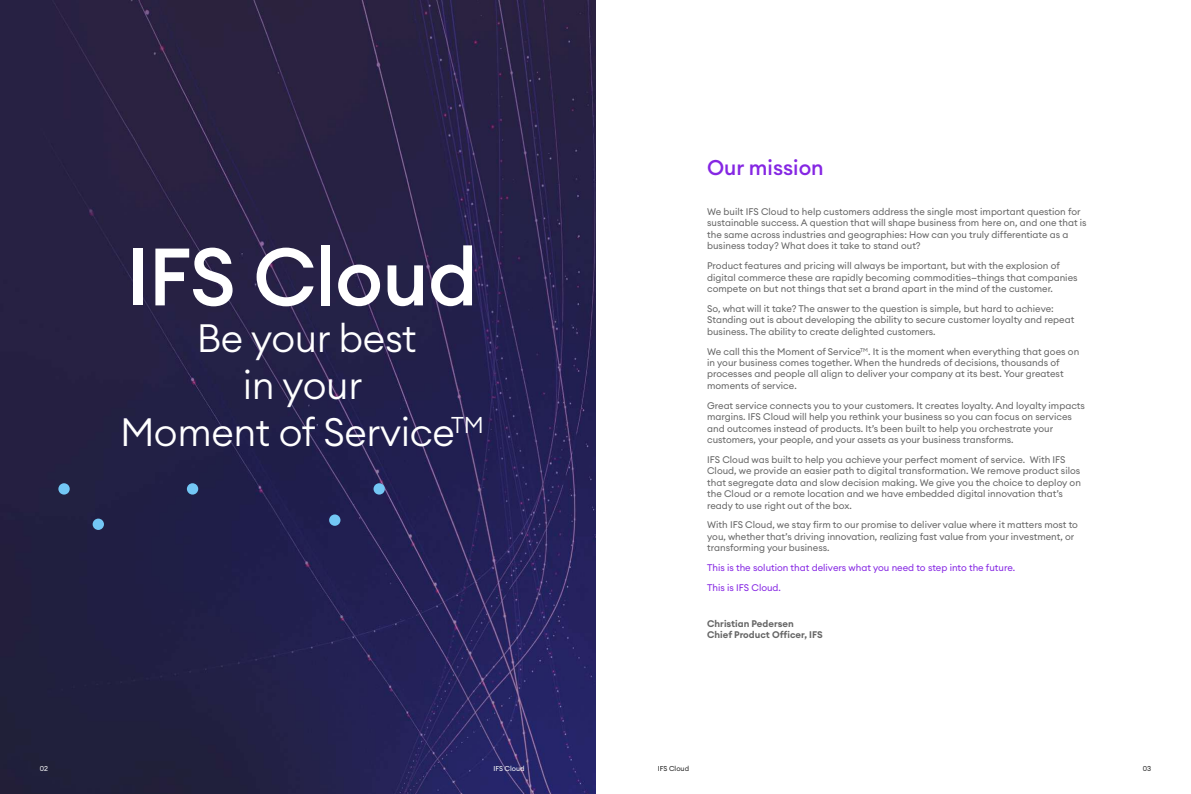
<style>
.page{position:relative;width:1191px;height:794px;background:#fff}
.page>*{position:absolute;margin:0;border:0;box-sizing:border-box;transform-origin:0 0}
.t1{font:500 80px "Euclid Circular A";letter-spacing:-.01em;color:#fff}
.t2{font:300 39px/46.8px "Euclid Circular A";letter-spacing:-.01em;color:#fff;text-align:center}
.t3{font:500 21px "Euclid Circular A";color:#8526e3}
.t4{font:9.5px/11.4px "Euclid Circular A";color:#656565}
.t5{font:9.5px/19.9px "Euclid Circular A";color:#8526e3}
.t6{font:600 9.5px/10.5px "Euclid Circular A";color:#656565}
.t7{font:7px "Euclid Circular A";color:#fff}
.t8{font:7px "Euclid Circular A";color:#232323}
</style>
<div class="page">
<img style="left:0;top:0;width:595px;height:794px">
<div style="left:58px;top:483px;width:12px;height:11px;background:#73c7f5;border-radius:50%"></div>
<div style="left:187px;top:483px;width:11px;height:11px;background:#73c7f5;border-radius:50%"></div>
<div style="left:373px;top:483px;width:12px;height:11px;background:#73c7f5;border-radius:50%"></div>
<div style="left:329px;top:514px;width:11px;height:12px;background:#73c7f5;border-radius:50%"></div>
<div style="left:93px;top:518px;width:11px;height:12px;background:#73c7f5;border-radius:50%"></div>
<h1 class="t1" style="left:126px;top:225px;width:353px">IFS Cloud</h1>
<h2 class="t2" style="left:120px;top:314px;width:365px">Be your best<br>in your<br>Moment of Service<sup>TM</sup></h2>
<h3 class="t3" style="left:707px;top:154px;width:118px">Our mission</h3>
<p class="t4" style="left:707px;top:206px;width:381px">We built IFS Cloud to help customers address the single most important question for sustainable success. A question that will shape business from here on, and one that is the same across industries and geographies: How can you truly differentiate as a business today? What does it take to stand out?</p>
<p class="t4" style="left:707px;top:260px;width:372px">Product features and pricing will always be important, but with the explosion of digital commerce these are rapidly becoming commodities—things that companies compete on but not things that set a brand apart in the mind of the customer.</p>
<p class="t4" style="left:707px;top:303px;width:369px">So, what will it take? The answer to the question is simple, but hard to achieve:<br>Standing out is about developing the ability to secure customer loyalty and repeat business. The ability to create delighted customers.</p>
<p class="t4" style="left:707px;top:345px;width:374px">We call this the Moment of Service<sup>TM</sup>. It is the moment when everything that goes on in your business comes together. When the hundreds of decisions, thousands of processes and people all align to deliver your company at its best. Your greatest moments of service.</p>
<p class="t4" style="left:707px;top:399px;width:379px">Great service connects you to your customers. It creates loyalty. And loyalty impacts margins. IFS Cloud will help you rethink your business so you can focus on services and outcomes instead of products. It’s been built to help you orchestrate your customers, your people, and your assets as your business transforms.</p>
<p class="t4" style="left:707px;top:454px;width:375px">IFS Cloud was built to help you achieve your perfect moment of service. With IFS Cloud, we provide an easier path to digital transformation. We remove product silos that segregate data and slow decision making. We give you the choice to deploy on the Cloud or a remote location and we have embedded digital innovation that’s ready to use right out of the box.</p>
<p class="t4" style="left:707px;top:519px;width:372px">With IFS Cloud, we stay firm to our promise to deliver value where it matters most to you, whether that’s driving innovation, realizing fast value from your investment, or transforming your business.</p>
<p class="t5" style="left:707px;top:558px;width:310px">This is the solution that delivers what you need to step into the future.<br>This is IFS Cloud.</p>
<p class="t6" style="left:707px;top:619px;width:117px">Christian Pedersen<br>Chief Product Officer, IFS</p>
<p class="t7" style="left:40px;top:764px;width:10px">02</p>
<p class="t7" style="left:493px;top:764px;width:33px">IFS Cloud</p>
<p class="t8" style="left:658px;top:764px;width:33px">IFS Cloud</p>
<p class="t8" style="left:1142px;top:764px;width:10px">03</p>
</div>
